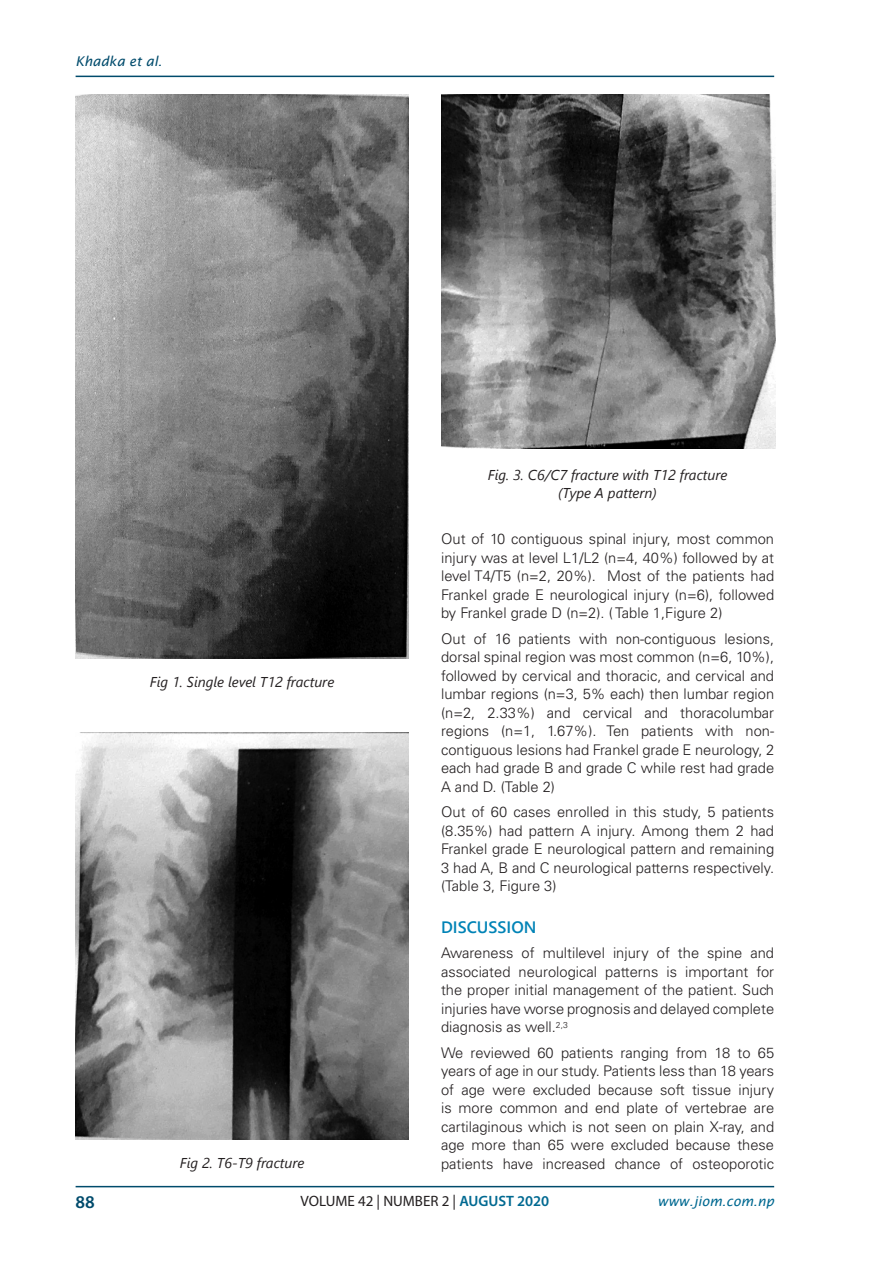
<style>
.page{position:relative;width:893px;height:1263px;background:#fff}
.page>*{position:absolute;margin:0;border:0;box-sizing:border-box;transform-origin:0 0}
.t1{font:600 18px "Myriad Pro";color:#004b6c}
.Major_headings{font:600 16.5px "Segoe UI";color:#0083b6}
.t2{font:15px "Myriad Pro";color:#231f20}
.t3{font:300 14.7px/18.5px "Univers LT Std";color:#231f20;text-align:justify}
.t4{font:italic 14.25px "Segoe UI";color:#231f20}
.t5{font:italic 13.5px "Lucida Sans";color:#006991}
.t6{font:italic 13.5px "Lucida Sans";color:#004b6c}
.s1{font-weight:600;color:#006991}
</style>
<div class="page">
<hr style="left:76px;top:76px;width:698px;height:1px;background:#004b6c">
<hr style="left:76px;top:1186px;width:698px;height:1px;background:#004b6c">
<img style="left:76px;top:95px;width:333px;height:564px">
<img style="left:76px;top:732px;width:333px;height:407px">
<img style="left:441px;top:95px;width:334px;height:353px">
<p class="t6" style="left:76px;top:53px;width:88px">Khadka et al.</p>
<p class="t4" style="left:150px;top:669px;width:186px">Fig 1. Single level T12 fracture</p>
<p class="t4" style="left:180px;top:1149px;width:126px">Fig 2. T6-T9 fracture</p>
<p class="t4" style="left:488px;top:461px;width:241px">Fig. 3. C6/C7 fracture with T12 fracture</p>
<p class="t4" style="left:558px;top:479px;width:100px">(Type A pattern)</p>
<p class="t3" style="left:441px;top:530px;width:335px">Out of 10 contiguous spinal injury, most common injury was at level L1/L2 (n=4, 40%) followed by at level T4/T5 (n=2, 20%). Most of the patients had Frankel grade E neurological injury (n=6), followed by Frankel grade D (n=2). ( Table 1,Figure 2)</p>
<p class="t3" style="left:441px;top:629px;width:335px">Out of 16 patients with non-contiguous lesions, dorsal spinal region was most common (n=6, 10%), followed by cervical and thoracic, and cervical and lumbar regions (n=3, 5% each) then lumbar region (n=2, 2.33%) and cervical and thoracolumbar regions (n=1, 1.67%). Ten patients with non&shy;contiguous lesions had Frankel grade E neurology, 2 each had grade B and grade C while rest had grade A and D. (Table 2)</p>
<p class="t3" style="left:441px;top:803px;width:335px">Out of 60 cases enrolled in this study, 5 patients (8.35%) had pattern A injury. Among them 2 had Frankel grade E neurological pattern and remaining 3 had A, B and C neurological patterns respectively. (Table 3, Figure 3)</p>
<p class="Major_headings" style="left:441px;top:912px;width:97px">DISCUSSION</p>
<p class="t3" style="left:441px;top:944px;width:335px">Awareness of multilevel injury of the spine and associated neurological patterns is important for the proper initial management of the patient. Such injuries have worse prognosis and delayed complete diagnosis as well.<sup>2,3</sup></p>
<p class="t3" style="left:441px;top:1043px;width:335px">We reviewed 60 patients ranging from 18 to 65 years of age in our study. Patients less than 18 years of age were excluded because soft tissue injury is more common and end plate of vertebrae are cartilaginous which is not seen on plain X-ray, and age more than 65 were excluded because these patients have increased chance of osteoporotic</p>
<p class="t1" style="left:76px;top:1191px;width:21px">88</p>
<p class="t2" style="left:300px;top:1192px;width:250px">VOLUME 42 | NUMBER 2 | <span class="s1">AUGUST 2020</span></p>
<p class="t5" style="left:657px;top:1193px;width:118px">www.jiom.com.np</p>
</div>
